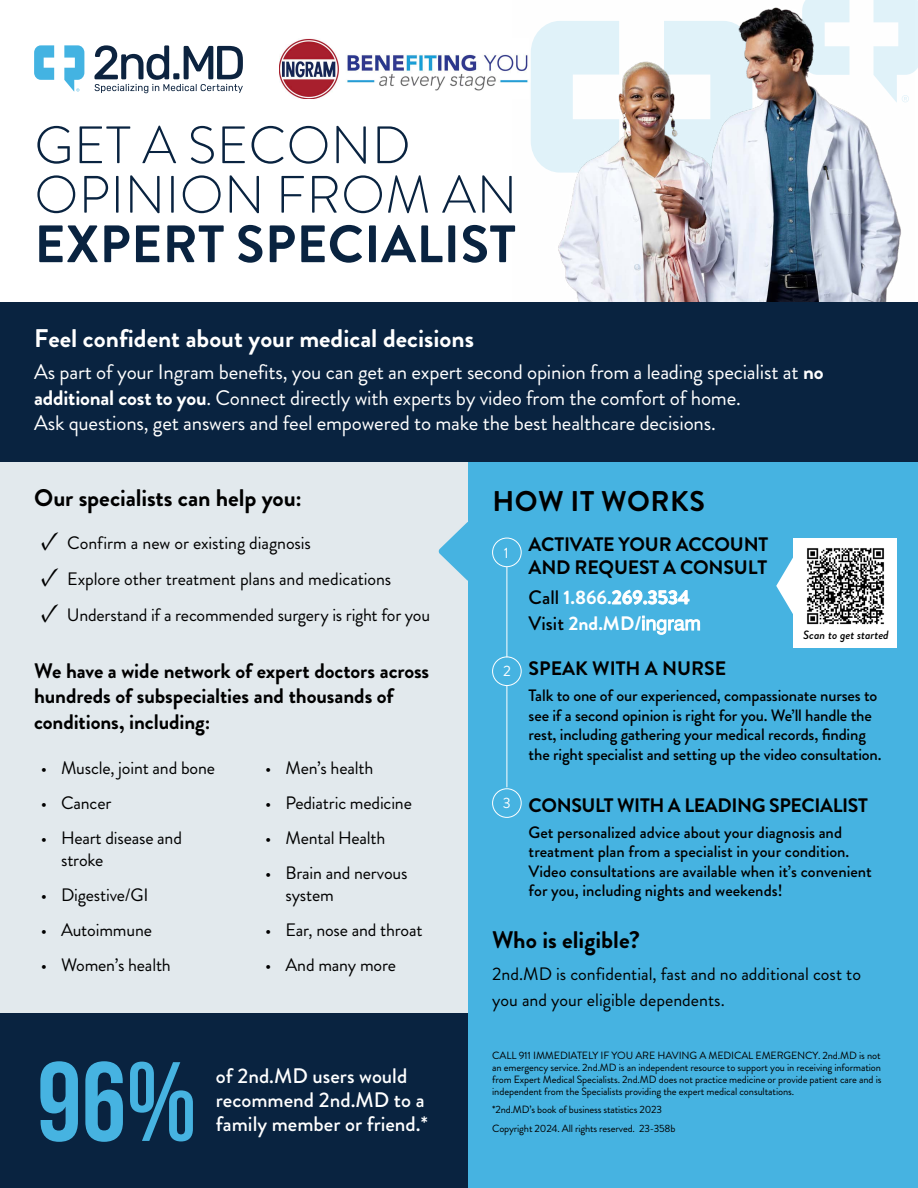
<style>
.page{position:relative;width:918px;height:1188px;background:#fff}
.page>*{position:absolute;margin:0;border:0;box-sizing:border-box;transform-origin:0 0}
.t1{font:700 112.5px "Bebas Neue";color:#46b3e1}
.t2{font:300 52.5px/49.5px "Brandon Grotesque";letter-spacing:.01em;color:#092340}
.t3{font:700 52.5px "Brandon Grotesque";letter-spacing:.01em;color:#092340}
.t4{font:700 28.5px "Brandon Grotesque";letter-spacing:.02em;color:#000}
.t5{font:700 25.5px "Brandon Grotesque";color:#fff}
.t6{font:700 24px "Brandon Grotesque";color:#000}
.t7{font:21px/25.7px "Brandon Grotesque";letter-spacing:-.01em;color:#fff}
.t8{font:700 21px/25.5px "Brandon Grotesque";letter-spacing:-.005em;color:#000}
.t9{font:500 21px/24px "Brandon Grotesque";color:#fff}
.t10{font:700 19.5px/22.5px "Brandon Grotesque";letter-spacing:-.01em;color:#000}
.t11{font:700 19.5px/26.1px "Brandon Grotesque";color:#fff}
.t12{font:18px/21.6px "Brandon Grotesque";letter-spacing:-.01em;color:#000}
.t13{font:500 16.5px/19.5px "Brandon Grotesque";letter-spacing:-.01em;color:#000}
.t14{font:15px "Brandon Grotesque";color:#fff}
.t15{font:italic 500 12px "Brandon Grotesque";color:#000}
.t16{font:10.5px/12px "Brandon Grotesque";letter-spacing:-.015em;color:#000;text-align:justify}
.s1{font-weight:700}
.s2{font-family:"Minion Pro";font-size:27px}
.s3{font-weight:500;color:#000}
.s4{font-family:"Helvetica";font-weight:400}
</style>
<div class="page">
<div style="left:468px;top:462px;width:450px;height:726px;background:#46b3e1"></div>
<div style="left:0;top:302px;width:918px;height:160px;background:#092340"></div>
<div style="left:492px;top:538px;width:30px;height:29px;border:1px solid #fff;border-radius:50%"></div>
<div style="left:492px;top:657px;width:30px;height:29px;border:1px solid #fff;border-radius:50%"></div>
<div style="left:492px;top:788px;width:30px;height:30px;border:1px solid #fff;border-radius:50%"></div>
<hr style="left:507px;top:567px;width:1px;height:90px;background:#fff">
<hr style="left:507px;top:686px;width:1px;height:101px;background:#fff">
<svg style="left:915px;top:0;width:3px;height:71px"></svg>
<img style="left:531px;top:0;width:384px;height:302px">
<div style="left:0;top:1012px;width:468px;height:176px;background:#092340"></div>
<div style="left:0;top:462px;width:468px;height:550px;background:#e2e9ed"></div>
<svg style="left:438px;top:522px;width:30px;height:59px"></svg>
<svg style="left:94px;top:45px;width:149px;height:48px"></svg>
<svg style="left:34px;top:45px;width:20px;height:35px"></svg>
<svg style="left:64px;top:45px;width:20px;height:46px"></svg>
<div style="left:794px;top:538px;width:103px;height:109px;background:#fff"></div>
<svg style="left:776px;top:550px;width:18px;height:72px"></svg>
<img style="left:807px;top:548px;width:77px;height:77px">
<img style="left:280px;top:38px;width:248px;height:60px">
<h2 class="t2" style="left:34px;top:121px;width:484px">GET A SECOND<br>OPINION FROM AN</h2>
<h2 class="t3" style="left:34px;top:207px;width:483px">EXPERT SPECIALIST</h2>
<h3 class="t5" style="left:34px;top:320px;width:441px">Feel confident about your medical decisions</h3>
<p class="t7" style="left:34px;top:359px;width:791px">As part of your Ingram benefits, you can get an expert second opinion from a leading specialist at <span class="s1">no additional cost to you</span>. Connect directly with experts by video from the comfort of home.<br>Ask questions, get answers and feel empowered to make the best healthcare decisions.</p>
<h3 class="t6" style="left:34px;top:481px;width:269px">Our specialists can help you:</h3>
<p class="t12" style="left:41px;top:532px;width:272px"><span class="s2">✓</span> Confirm a new or existing diagnosis</p>
<p class="t12" style="left:41px;top:568px;width:352px"><span class="s2">✓</span> Explore other treatment plans and medications</p>
<p class="t12" style="left:41px;top:604px;width:391px"><span class="s2">✓</span> Understand if a recommended surgery is right for you</p>
<p class="t8" style="left:34px;top:658px;width:397px">We have a wide network of expert doctors across hundreds of subspecialties and thousands of conditions, including:</p>
<p class="t12" style="left:41px;top:757px;width:176px">• Muscle, joint and bone</p>
<p class="t12" style="left:41px;top:792px;width:72px">• Cancer</p>
<p class="t12" style="left:61px;top:827px;width:122px;text-indent:-20px">• Heart disease and stroke</p>
<p class="t12" style="left:41px;top:884px;width:109px">• Digestive/GI</p>
<p class="t12" style="left:41px;top:919px;width:113px">• Autoimmune</p>
<p class="t12" style="left:41px;top:954px;width:132px">• Women’s health</p>
<p class="t12" style="left:265px;top:757px;width:110px">• Men’s health</p>
<p class="t12" style="left:265px;top:792px;width:148px">• Pediatric medicine</p>
<p class="t12" style="left:265px;top:827px;width:122px">• Mental Health</p>
<p class="t12" style="left:286px;top:863px;width:124px;text-indent:-20px">• Brain and nervous system</p>
<p class="t12" style="left:265px;top:919px;width:159px">• Ear, nose and throat</p>
<p class="t12" style="left:265px;top:954px;width:132px">• And many more</p>
<h1 class="t1" style="left:37px;top:1040px;width:161px">96%</h1>
<p class="t9" style="left:216px;top:1064px;width:213px">of 2nd.MD users would recommend 2nd.MD to a family member or friend.*</p>
<h3 class="t4" style="left:492px;top:481px;width:214px">HOW IT WORKS</h3>
<p class="t14" style="left:504px;top:542px;width:6px">1</p>
<p class="t14" style="left:503px;top:661px;width:9px">2</p>
<p class="t14" style="left:503px;top:792px;width:9px">3</p>
<p class="t10" style="left:529px;top:534px;width:241px">ACTIVATE YOUR ACCOUNT<br>AND REQUEST A CONSULT</p>
<p class="t11" style="left:529px;top:584px;width:174px"><span class="s3">Call</span> 1.866.269.3534<br><span class="s3">Visit</span> 2nd.MD/<span class="s4">ingram</span></p>
<p class="t10" style="left:529px;top:657px;width:199px">SPEAK WITH A NURSE</p>
<p class="t13" style="left:529px;top:686px;width:354px">Talk to one of our experienced, compassionate nurses to see if a second opinion is right for you. We’ll handle the rest, including gathering your medical records, finding the right specialist and setting up the video consultation.</p>
<p class="t10" style="left:529px;top:794px;width:341px">CONSULT WITH A LEADING SPECIALIST</p>
<p class="t13" style="left:529px;top:823px;width:345px">Get personalized advice about your diagnosis and treatment plan from a specialist in your condition.<br>Video consultations are available when it’s convenient for you, including nights and weekends!</p>
<p class="t15" style="left:803px;top:627px;width:87px">Scan to get started</p>
<h3 class="t6" style="left:492px;top:923px;width:149px">Who is eligible?</h3>
<p class="t12" style="left:492px;top:961px;width:370px;line-height:25.5px">2nd.MD is confidential, fast and no additional cost to you and your eligible dependents.</p>
<p class="t16" style="left:492px;top:1049px;width:391px">CALL 911 IMMEDIATELY IF YOU ARE HAVING A MEDICAL EMERGENCY. 2nd.MD is not an emergency service. 2nd.MD is an independent resource to support you in receiving information from Expert Medical Specialists. 2nd.MD does not practice medicine or provide patient care and is independent from the Specialists providing the expert medical consultations.</p>
<p class="t16" style="left:492px;top:1104px;width:171px">*2nd.MD’s book of business statistics 2023</p>
<p class="t16" style="left:492px;top:1123px;width:185px">Copyright 2024. All rights reserved. 23-358b</p>
</div>
